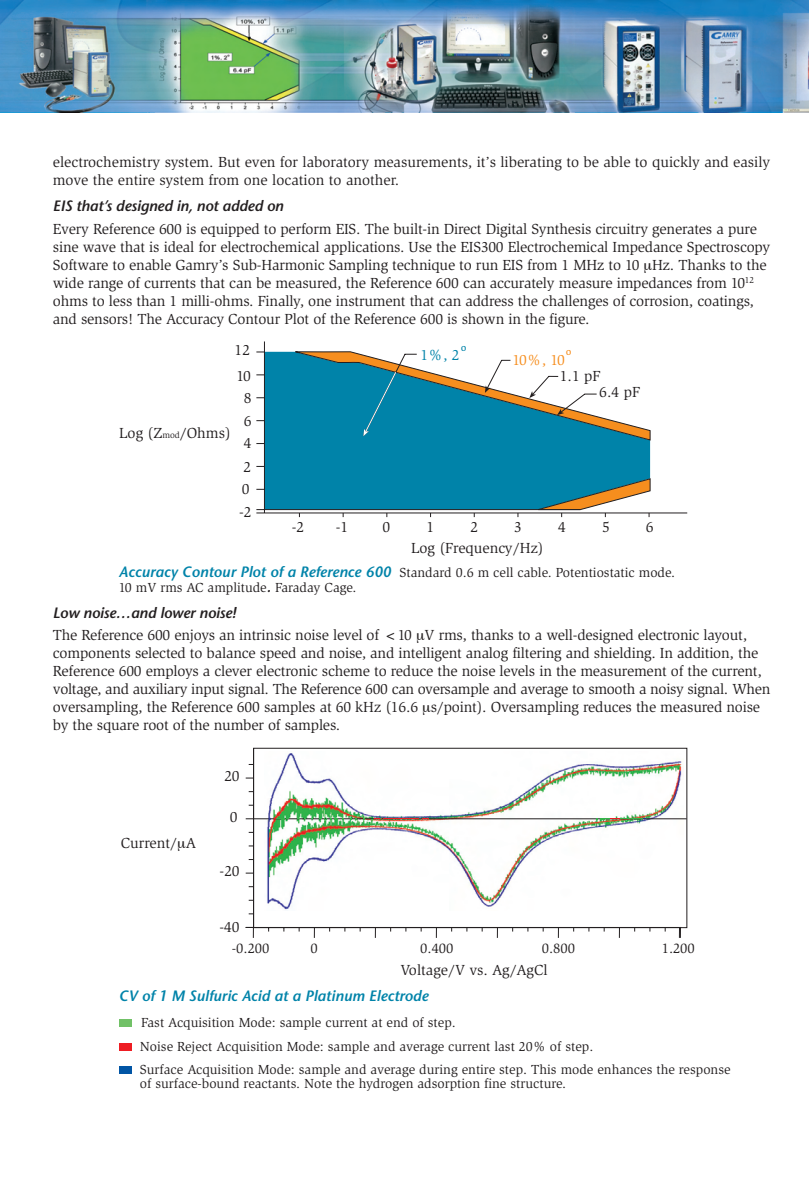
<style>
.page{position:relative;width:809px;height:1186px;background:#fff}
.page>*{position:absolute;margin:0;border:0;box-sizing:border-box;transform-origin:0 0}
.t1{font:15px/18.1px "AT Slimbach";letter-spacing:-.01em;color:#231f20}
.t2{font:italic 600 15px "Stone Sans";letter-spacing:-.01em;color:#231f20}
.t3{font:italic 600 15px "Stone Sans";color:#0083a9}
.t4{font:15px "AT Slimbach";color:#f68e1e}
.t5{font:15px "AT Slimbach";color:#0083a9}
.t6{font:14.1px "AT Slimbach";color:#231f20}
.t7{font:13.5px/23.7px "AT Slimbach";color:#231f20}
.s1{font-size:9px}
.s2{font-family:"Stone Sans";font-weight:600;font-style:italic;font-size:15px;color:#0083a9}
.s3{font-family:"Stone Sans";font-weight:600;font-style:italic;font-size:15px}
</style>
<div class="page">
<div style="left:265px;top:352px;width:385px;height:157px;background:#0083a9"></div>
<hr style="left:256px;top:512px;width:431px;height:1px;background:#231f20">
<hr style="left:256px;top:509px;width:324px;height:1px;background:#231f20">
<hr style="left:264px;top:341px;width:1px;height:172px;background:#231f20">
<svg style="left:537px;top:478px;width:114px;height:39px"></svg>
<svg style="left:294px;top:351px;width:357px;height:89px"></svg>
<div style="left:119px;top:1018px;width:13px;height:8px;background:#71c167"></div>
<div style="left:119px;top:1042px;width:13px;height:8px;background:#ee1d23"></div>
<div style="left:119px;top:1066px;width:13px;height:8px;background:#0155a5"></div>
<img style="left:0;top:0;width:809px;height:112px">
<svg style="left:253px;top:747px;width:434px;height:185px"></svg>
<hr style="left:246px;top:926px;width:435px;height:1px;background:#231f20">
<hr style="left:253px;top:748px;width:1px;height:179px;background:#231f20">
<svg style="left:246px;top:926px;width:8px;height:11px"></svg>
<img style="left:264px;top:751px;width:419px;height:159px">
<hr style="left:246px;top:818px;width:440px;height:1px;background:#231f20">
<svg style="left:269px;top:817px;width:19px;height:2px"></svg>
<svg style="left:319px;top:818px;width:25px;height:1px"></svg>
<svg style="left:371px;top:817px;width:58px;height:2px"></svg>
<svg style="left:596px;top:817px;width:50px;height:2px"></svg>
<svg style="left:679px;top:927px;width:2px;height:10px"></svg>
<p class="t1" style="left:53px;top:155px;width:719px">electrochemistry system. But even for laboratory measurements, it’s liberating to be able to quickly and easily move the entire system from one location to another.</p>
<p class="t2" style="left:53px;top:200px;width:232px">EIS that’s designed in, not added on</p>
<p class="t1" style="left:53px;top:221px;width:719px">Every Reference 600 is equipped to perform EIS. The built-in Direct Digital Synthesis circuitry generates a pure sine wave that is ideal for electrochemical applications. Use the EIS300 Electrochemical Impedance Spectroscopy Software to enable Gamry’s Sub-Harmonic Sampling technique to run EIS from 1 MHz to 10 Hz. Thanks to the wide range of currents that can be measured, the Reference 600 can accurately measure impedances from 10<sup>12 </sup>ohms to less than 1 milli-ohms. Finally, one instrument that can address the challenges of corrosion, coatings, and sensors! The Accuracy Contour Plot of the Reference 600 is shown in the figure.</p>
<p class="t1" style="left:235px;top:342px;width:17px">12</p>
<p class="t1" style="left:236px;top:368px;width:16px">10</p>
<p class="t1" style="left:119px;top:425px;width:113px">Log (Z<span class="s1">mod</span>/Ohms)</p>
<p class="t1" style="left:244px;top:390px;width:9px">8</p>
<p class="t1" style="left:244px;top:413px;width:9px">6</p>
<p class="t1" style="left:244px;top:435px;width:9px">4</p>
<p class="t1" style="left:242px;top:457px;width:11px;line-height:22.4px">2<br>0</p>
<p class="t1" style="left:239px;top:504px;width:14px">-2</p>
<p class="t5" style="left:420px;top:349px;width:48px">1%, 2º</p>
<p class="t4" style="left:512px;top:354px;width:62px">10%, 10º</p>
<p class="t1" style="left:599px;top:369px;width:42px;line-height:16px;text-indent:-39px">1.1 pF<br>6.4 pF</p>
<p class="t1" style="left:292px;top:519px;width:14px">-2</p>
<p class="t1" style="left:336px;top:519px;width:14px">-1</p>
<p class="t1" style="left:382px;top:519px;width:9px">0</p>
<p class="t1" style="left:426px;top:519px;width:9px">1</p>
<p class="t1" style="left:470px;top:519px;width:9px">2</p>
<p class="t1" style="left:514px;top:519px;width:9px">3</p>
<p class="t1" style="left:558px;top:519px;width:9px">4</p>
<p class="t1" style="left:602px;top:519px;width:9px">5</p>
<p class="t1" style="left:646px;top:519px;width:9px">6</p>
<p class="t1" style="left:411px;top:540px;width:134px">Log (Frequency/Hz)</p>
<p class="t7" style="left:119px;top:566px;width:558px;line-height:15px"><span class="s2">Accuracy Contour Plot of a Reference 600</span> Standard 0.6 m cell cable. Potentiostatic mode.<br>10 mV rms AC amplitude<span class="s3">.</span> Faraday Cage.</p>
<p class="t2" style="left:53px;top:606px;width:185px">Low noise…and lower noise!</p>
<p class="t1" style="left:53px;top:627px;width:719px">The Reference 600 enjoys an intrinsic noise level of &lt;10 V rms, thanks to a well-designed electronic layout, components selected to balance speed and noise, and intelligent analog filtering and shielding. In addition, the Reference 600 employs a clever electronic scheme to reduce the noise levels in the measurement of the current, voltage, and auxiliary input signal. The Reference 600 can oversample and average to smooth a noisy signal. When oversampling, the Reference 600 samples at 60 kHz (16.6 s/point). Oversampling reduces the measured noise by the square root of the number of samples.</p>
<p class="t1" style="left:224px;top:768px;width:17px">20</p>
<p class="t1" style="left:121px;top:835px;width:77px">Current/ A</p>
<p class="t1" style="left:230px;top:809px;width:9px">0</p>
<p class="t1" style="left:220px;top:863px;width:21px">-20</p>
<p class="t1" style="left:219px;top:919px;width:22px">-40</p>
<p class="t6" style="left:232px;top:942px;width:39px">-0.200</p>
<p class="t6" style="left:310px;top:942px;width:9px">0</p>
<p class="t6" style="left:420px;top:942px;width:35px">0.400</p>
<p class="t6" style="left:661px;top:942px;width:35px">1.200</p>
<p class="t6" style="left:542px;top:942px;width:35px">0.800</p>
<p class="t1" style="left:400px;top:961px;width:149px">Voltage/V vs. Ag/AgCl</p>
<p class="t3" style="left:119px;top:989px;width:311px">CV of 1 M Sulfuric Acid at a Platinum Electrode</p>
<p class="t7" style="left:140px;top:1011px;width:592px">Fast Acquisition Mode: sample current at end of step.<br>Noise Reject Acquisition Mode: sample and average current last 20% of step.<br>Surface Acquisition Mode: sample and average during entire step. This mode enhances the response</p>
<p class="t7" style="left:140px;top:1072px;width:428px">of surface-bound reactants. Note the hydrogen adsorption fine structure.</p>
</div>
